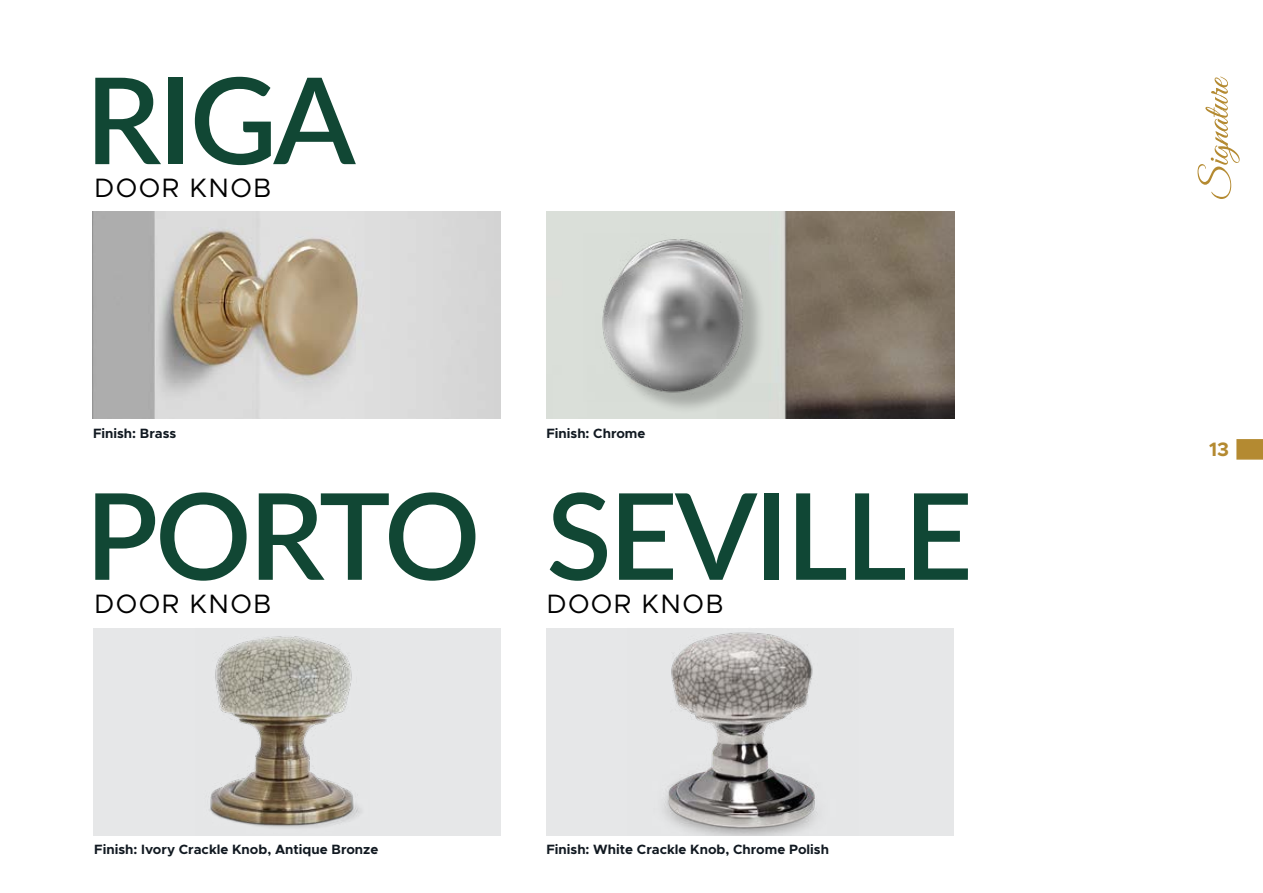
<style>
.page{position:relative;width:1263px;height:893px;background:#fff}
.page>*{position:absolute;margin:0;border:0;box-sizing:border-box;transform-origin:0 0}
.t1{font:600 120px "Lato";letter-spacing:-.025em;color:#114734}
.t2{font:600 120px "Lato";letter-spacing:-.025em;color:#104735}
.t3{font:26.7px "Metropolis";letter-spacing:.05em;color:#000}
.t4{font:700 19.5px "Metropolis";color:#b48a31}
.t5{font:700 13.5px "Metropolis";color:#111921}
.s1{color:#114734}
</style>
<div class="page">
<svg style="left:1236px;top:439px;width:27px;height:21px"></svg>
<svg style="left:1197px;top:77px;width:42px;height:122px"></svg>
<div style="left:546px;top:628px;width:408px;height:207px;background:#e6e7e8"></div>
<img style="left:664px;top:632px;width:154px;height:203px">
<img style="left:93px;top:212px;width:408px;height:206px">
<img style="left:546px;top:212px;width:408px;height:206px">
<div style="left:606px;top:243px;width:160px;height:171px;background:#000;opacity:.23"></div>
<img style="left:584px;top:233px;width:187px;height:169px">
<div style="left:93px;top:628px;width:408px;height:207px;background:#e6e7e8"></div>
<img style="left:209px;top:636px;width:152px;height:192px">
<h1 class="t1" style="left:85px;top:33px;width:272px">RIGA</h1>
<h2 class="t3" style="left:94px;top:171px;width:179px">DOOR KNOB</h2>
<p class="t5" style="left:93px;top:424px;width:85px">Finish: Brass</p>
<p class="t5" style="left:546px;top:424px;width:101px">Finish: Chrome</p>
<h1 class="t1" style="left:85px;top:449px;width:397px">PORTO</h1>
<h2 class="t3" style="left:94px;top:587px;width:179px">DOOR KNOB</h2>
<h1 class="t2" style="left:546px;top:449px;width:428px"><span class="s1">SE</span>VILLE</h1>
<h2 class="t3" style="left:546px;top:587px;width:179px">DOOR KNOB</h2>
<p class="t5" style="left:94px;top:840px;width:286px">Finish: Ivory Crackle Knob, Antique Bronze</p>
<p class="t5" style="left:546px;top:840px;width:284px">Finish: White Crackle Knob, Chrome Polish</p>
<h3 class="t4" style="left:1209px;top:437px;width:21px">13</h3>
</div>
